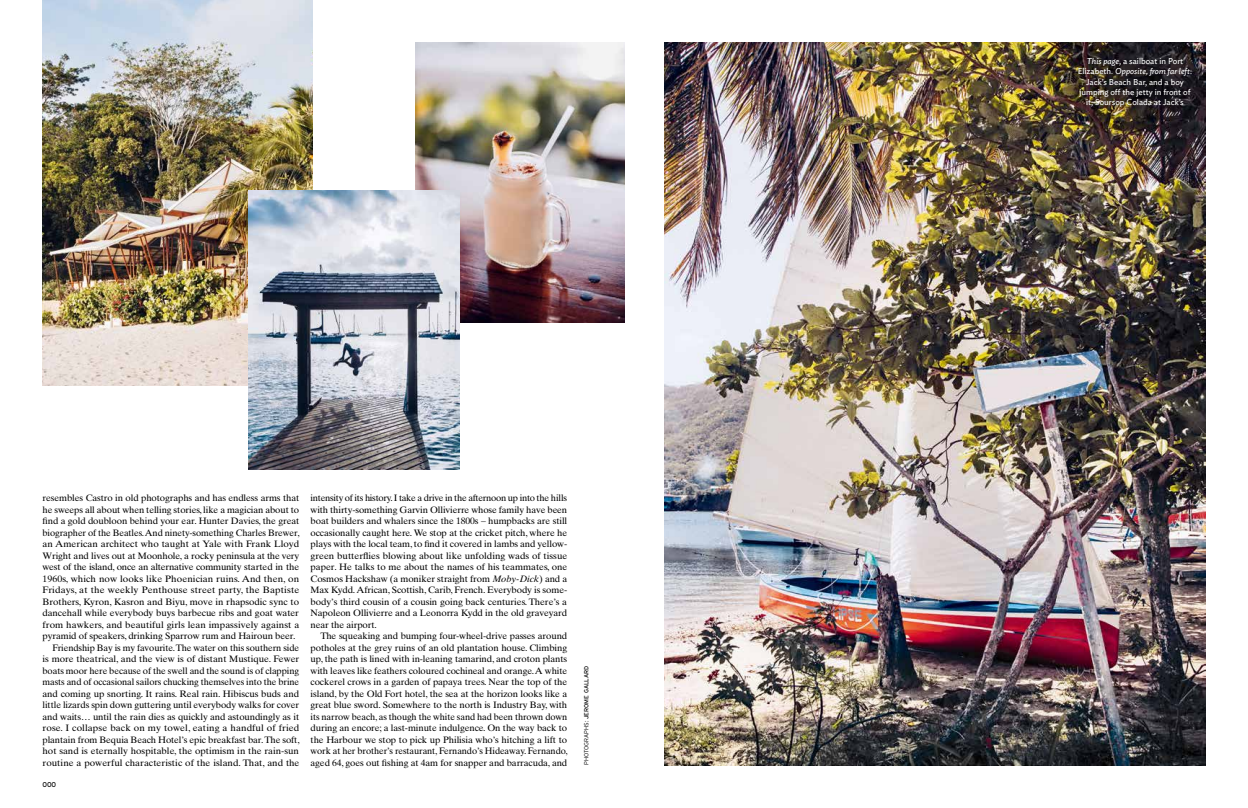
<style>
.page{position:relative;width:1248px;height:808px;background:#fff}
.page>*{position:absolute;margin:0;border:0;box-sizing:border-box;transform-origin:0 0}
.t1{font:9.3px/11.5px "Times Ten";letter-spacing:-.01em;color:#000;text-align:justify}
.t2{font:9.3px "Times Ten";letter-spacing:-.01em;color:#000;scale:1.04 1}
.t3{font:9.3px "Times Ten";letter-spacing:-.01em;color:#000;scale:1.05 1}
.t4{font:9.3px "Times Ten";letter-spacing:.01em;color:#000;scale:1.07 1}
.t5{font:9.3px "Times Ten";letter-spacing:-.01em;color:#000;scale:1.06 1}
.t6{font:9.3px "Times Ten";letter-spacing:.01em;color:#000;scale:1.06 1}
.t7{font:8.5px/10.5px "Ideal Sans";color:#fff;text-align:center}
.t8{font:7px "Interstate";color:#000}
.t9{font:6px "Interstate";color:#000}
.s1{font-style:italic}
.s2{font-weight:300}
</style>
<div class="page">
<img style="left:664px;top:43px;width:541px;height:722px">
<img style="left:415px;top:43px;width:209px;height:279px">
<img style="left:43px;top:0;width:269px;height:386px">
<img style="left:248px;top:191px;width:211px;height:278px">
<p class="t1" style="left:43px;top:492px;width:258px">resembles Castro in old photographs and has endless arms that</p>
<p class="t1" style="left:43px;top:503px;width:258px">he sweeps all about when telling stories, like a magician about to</p>
<p class="t1" style="left:43px;top:515px;width:258px">find a gold doubloon behind your ear. Hunter Davies, the great</p>
<p class="t1" style="left:43px;top:526px;width:259px">biographer of the Beatles. And ninety-something Charles Brewer,</p>
<p class="t3" style="left:43px;top:538px;width:246px">an American architect who taught at Yale with Frank Lloyd</p>
<p class="t1" style="left:43px;top:549px;width:258px">Wright and lives out at Moonhole, a rocky peninsula at the very</p>
<p class="t2" style="left:43px;top:561px;width:248px">west of the island, once an alternative community started in the</p>
<p class="t5" style="left:43px;top:573px;width:243px">1960s, which now looks like Phoenician ruins. And then, on</p>
<p class="t4" style="left:43px;top:584px;width:241px">Fridays, at the weekly Penthouse street party, the Baptiste</p>
<p class="t2" style="left:43px;top:596px;width:248px">Brothers, Kyron, Kasron and Biyu, move in rhapsodic sync to</p>
<p class="t2" style="left:43px;top:607px;width:248px">dancehall while everybody buys barbecue ribs and goat water</p>
<p class="t3" style="left:43px;top:619px;width:246px">from hawkers, and beautiful girls lean impassively against a</p>
<p class="t1" style="left:43px;top:630px;width:255px">pyramid of speakers, drinking Sparrow rum and Hairoun beer.</p>
<p class="t1" style="left:52px;top:641px;width:248px">Friendship Bay is my favourite. The water on this southern side</p>
<p class="t2" style="left:43px;top:653px;width:248px">is more theatrical, and the view is of distant Mustique. Fewer</p>
<p class="t1" style="left:43px;top:664px;width:258px">boats moor here because of the swell and the sound is of clapping</p>
<p class="t1" style="left:43px;top:676px;width:258px">masts and of occasional sailors chucking themselves into the brine</p>
<p class="t2" style="left:43px;top:688px;width:248px">and coming up snorting. It rains. Real rain. Hibiscus buds and</p>
<p class="t1" style="left:43px;top:699px;width:258px">little lizards spin down guttering until everybody walks for cover</p>
<p class="t1" style="left:43px;top:710px;width:258px">and waits… until the rain dies as quickly and astoundingly as it</p>
<p class="t6" style="left:43px;top:722px;width:244px">rose. I collapse back on my towel, eating a handful of fried</p>
<p class="t1" style="left:43px;top:733px;width:259px">plantain from Bequia Beach Hotel’s epic breakfast bar. The soft,</p>
<p class="t3" style="left:43px;top:745px;width:246px">hot sand is eternally hospitable, the optimism in the rain-sun</p>
<p class="t3" style="left:43px;top:757px;width:246px">routine a powerful characteristic of the island. That, and the</p>
<p class="t8" style="left:43px;top:780px;width:15px">000</p>
<p class="t1" style="left:310px;top:492px;width:258px">intensity of its history. I take a drive in the afternoon up into the hills with thirty-something Garvin Ollivierre whose family have been boat builders and whalers since the 1800s – humpbacks are still occasionally caught here. We stop at the cricket pitch, where he plays with the local team, to find it covered in lambs and yellow&shy;green butterflies blowing about like unfolding wads of tissue paper. He talks to me about the names of his teammates, one Cosmos Hackshaw (a moniker straight from <span class="s1">Moby-Dick</span>) and a Max Kydd. African, Scottish, Carib, French. Everybody is some&shy;body’s third cousin of a cousin going back centuries. There’s a Napoleon Ollivierre and a Leonorra Kydd in the old graveyard near the airport.</p>
<p class="t1" style="left:310px;top:630px;width:259px;text-indent:10px">The squeaking and bumping four-wheel-drive passes around potholes at the grey ruins of an old plantation house. Climbing up, the path is lined with in-leaning tamarind, and croton plants with leaves like feathers coloured cochineal and orange. A white cockerel crows in a garden of papaya trees. Near the top of the island, by the Old Fort hotel, the sea at the horizon looks like a great blue sword. Somewhere to the north is Industry Bay, with its narrow beach, as though the white sand had been thrown down during an encore; a last-minute indulgence. On the way back to the Harbour we stop to pick up Philisia who’s hitching a lift to work at her brother’s restaurant, Fernando’s Hideaway. Fernando, aged 64, goes out fishing at 4am for snapper and barracuda, and</p>
<p class="t9" style="left:582px;top:765px;width:101px;rotate:-90deg"><span class="s2">PHOTOGRAPHS:</span> JEROME GALLARD</p>
<p class="t7" style="left:1077px;top:55px;width:116px"><span class="s1">This page</span>, a sailboat in Port<br>Elizabeth. <span class="s1">Opposite, from far left</span>:<br>Jack’s Beach Bar, and a boy jumping off the jetty in front of it; Soursop Colada at Jack’s</p>
</div>
